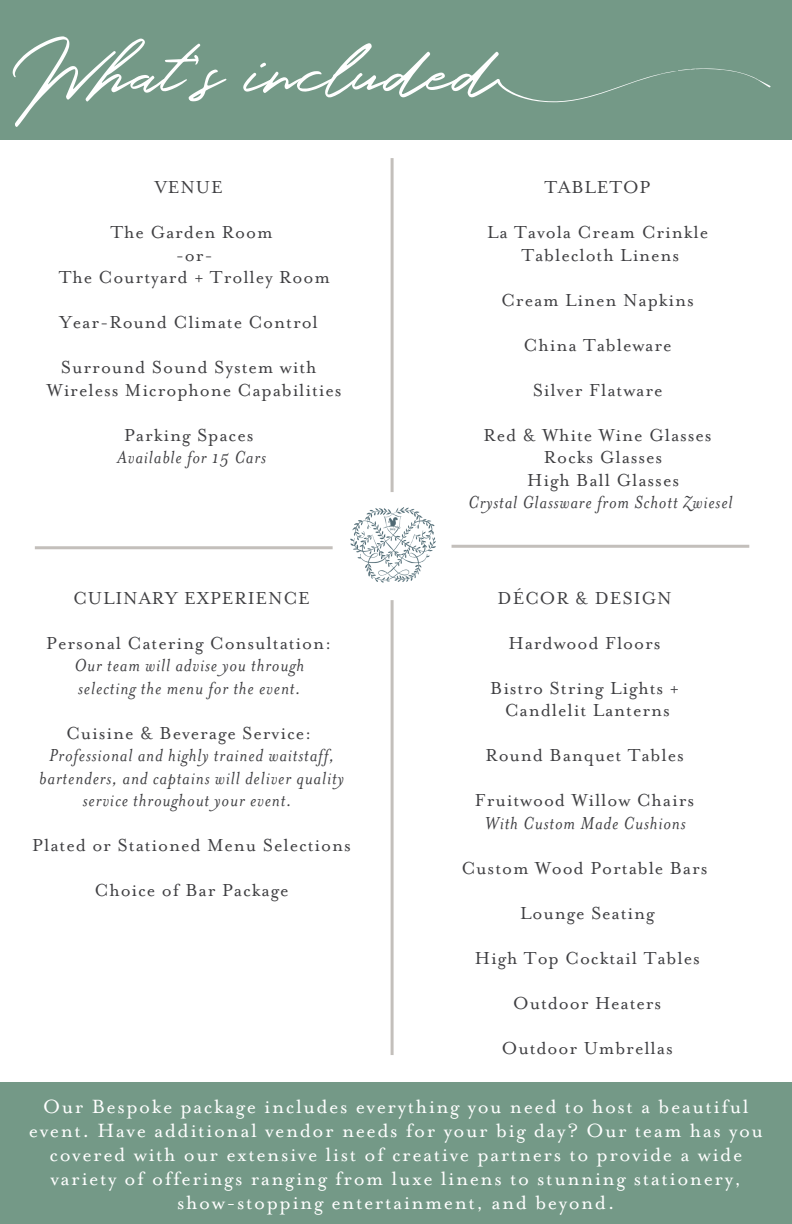
<style>
.page{position:relative;width:792px;height:1224px;background:#fff}
.page>*{position:absolute;margin:0;border:0;box-sizing:border-box;transform-origin:0 0}
.t1{font:92px "Holland";color:#fff}
.t2{font:22px/24px "Mrs Eaves OT";letter-spacing:.07em;color:#fff;text-align:center}
.t3{font:20px/22.4px "Mrs Eaves OT";letter-spacing:.045em;color:#3f3f42;text-align:center}
.t4{font:italic 20px/22.4px "Mrs Eaves OT";letter-spacing:.045em;color:#3f3f42}
</style>
<div class="page">
<div style="left:0;top:0;width:792px;height:140px;background:#749987"></div>
<div style="left:0;top:1083px;width:792px;height:141px;background:#749987"></div>
<svg style="left:497px;top:68px;width:274px;height:34px"></svg>
<hr style="left:35px;top:546px;width:298px;height:3px;background:#c3bfbb">
<hr style="left:452px;top:545px;width:297px;height:3px;background:#c3bfbb">
<hr style="left:391px;top:600px;width:3px;height:455px;background:#c3bfbb">
<hr style="left:391px;top:158px;width:3px;height:334px;background:#c3bfbb">
<img style="left:350px;top:507px;width:86px;height:76px">
<h1 class="t1" style="left:13px;top:12px;width:485px">What’s included</h1>
<p class="t3" style="left:155px;top:176px;width:70px">VENUE</p>
<p class="t3" style="left:110px;top:221px;width:164px">The Garden Room</p>
<p class="t3" style="left:176px;top:244px;width:39px">-or-</p>
<p class="t3" style="left:59px;top:266px;width:273px">The Courtyard + Trolley Room</p>
<p class="t3" style="left:60px;top:311px;width:260px">Year-Round Climate Control</p>
<p class="t3" style="left:61px;top:356px;width:257px">Surround Sound System with</p>
<p class="t3" style="left:47px;top:379px;width:296px">Wireless Microphone Capabilities</p>
<p class="t3" style="left:124px;top:424px;width:131px">Parking Spaces</p>
<h2 class="t4" style="left:117px;top:446px;width:150px">Available for 15 Cars</h2>
<p class="t3" style="left:73px;top:587px;width:238px">CULINARY EXPERIENCE</p>
<p class="t3" style="left:46px;top:632px;width:287px">Personal Catering Consultation:</p>
<p class="t4" style="left:74px;top:654px;width:231px">Our team will advise you through selecting the menu for the event.</p>
<p class="t3" style="left:66px;top:722px;width:247px">Cuisine &amp; Beverage Service:</p>
<p class="t4" style="left:39px;top:744px;width:306px;text-align:center">Professional and highly trained waitstaff, bartenders, and captains will deliver quality service throughout your event.</p>
<p class="t3" style="left:32px;top:834px;width:320px">Plated or Stationed Menu Selections</p>
<p class="t3" style="left:95px;top:879px;width:195px">Choice of Bar Package</p>
<p class="t3" style="left:545px;top:176px;width:108px">TABLETOP</p>
<p class="t3" style="left:487px;top:221px;width:223px">La Tavola Cream Crinkle</p>
<p class="t3" style="left:521px;top:244px;width:160px">Tablecloth Linens</p>
<p class="t3" style="left:501px;top:289px;width:194px">Cream Linen Napkins</p>
<p class="t3" style="left:524px;top:334px;width:149px">China Tableware</p>
<p class="t3" style="left:533px;top:379px;width:131px">Silver Flatware</p>
<p class="t3" style="left:484px;top:424px;width:230px">Red &amp; White Wine Glasses</p>
<p class="t3" style="left:544px;top:446px;width:120px">Rocks Glasses</p>
<p class="t3" style="left:527px;top:469px;width:153px">High Ball Glasses</p>
<p class="t4" style="left:468px;top:491px;width:266px">Crystal Glassware from Schott Zwiesel</p>
<p class="t3" style="left:498px;top:587px;width:176px">DÉCOR &amp; DESIGN</p>
<p class="t3" style="left:509px;top:632px;width:154px">Hardwood Floors</p>
<p class="t3" style="left:490px;top:677px;width:190px">Bistro String Lights +<br>Candlelit Lanterns</p>
<p class="t3" style="left:485px;top:744px;width:200px">Round Banquet Tables</p>
<p class="t3" style="left:475px;top:789px;width:221px">Fruitwood Willow Chairs</p>
<p class="t4" style="left:485px;top:812px;width:202px">With Custom Made Cushions</p>
<p class="t3" style="left:462px;top:857px;width:248px">Custom Wood Portable Bars</p>
<p class="t3" style="left:520px;top:902px;width:136px">Lounge Seating</p>
<p class="t3" style="left:475px;top:947px;width:226px">High Top Cocktail Tables</p>
<p class="t3" style="left:513px;top:992px;width:150px">Outdoor Heaters</p>
<p class="t3" style="left:502px;top:1037px;width:172px">Outdoor Umbrellas</p>
<h2 class="t2" style="left:29px;top:1094px;width:736px">Our Bespoke package includes everything you need to host a beautiful event. Have additional vendor needs for your big day? Our team has you covered with our extensive list of creative partners to provide a wide variety of offerings ranging from luxe linens to stunning stationery, show-stopping entertainment, and beyond.</h2>
</div>
